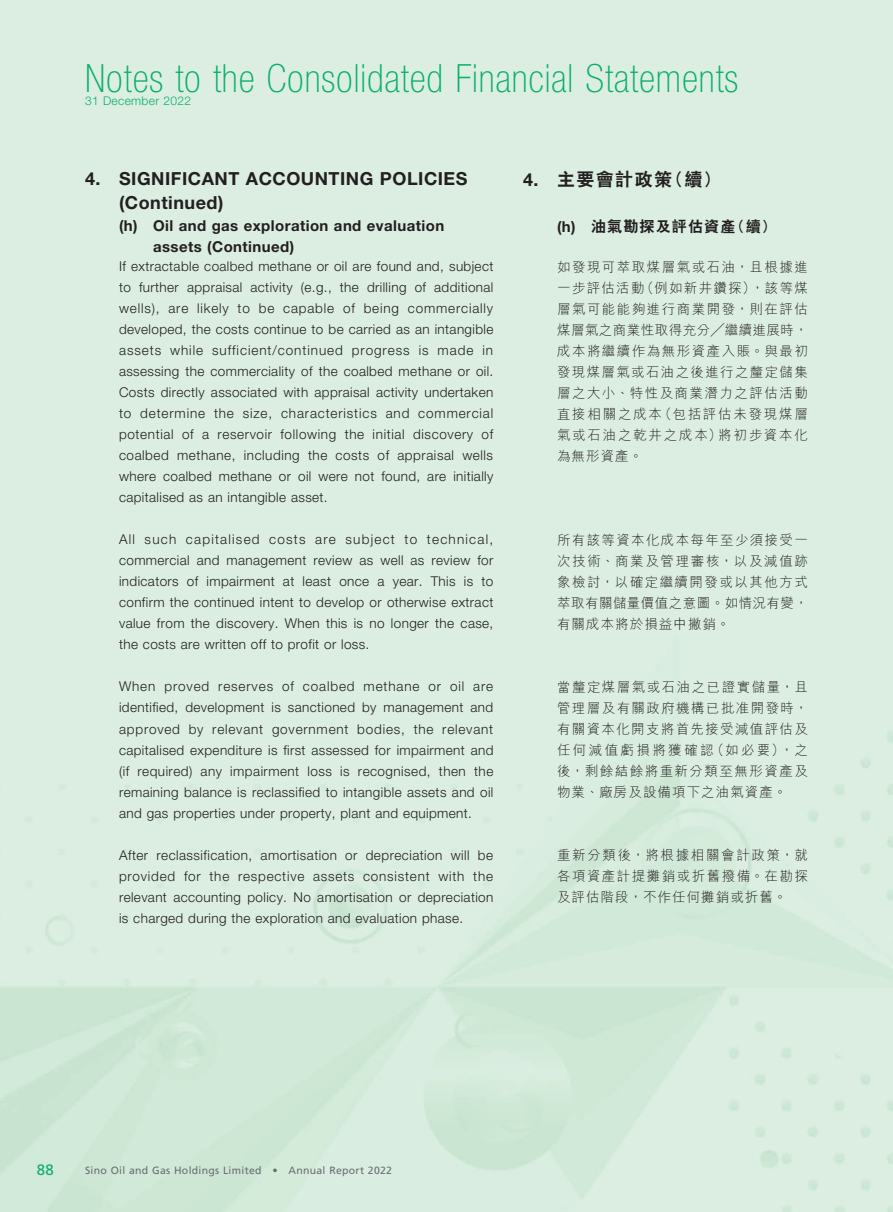
<style>
.page{position:relative;width:893px;height:1212px;background:#fff}
.page>*{position:absolute;margin:0;border:0;box-sizing:border-box;transform-origin:0 0}
.t1{font:100 condensed 39px "Helvetica Neue LT Std";letter-spacing:.025em;color:#0baf6a}
.t2{font:700 18px/24px "Helvetica Neue LT Std";letter-spacing:.03em;color:#231f20}
.t3{font:800 18px "C Hei 2 HK";letter-spacing:.08em;color:#231f20}
.t4{font:700 15px/21px "Helvetica Neue LT Std";letter-spacing:.03em;color:#231f20}
.t5{font:800 15px "C Hei 2 HK";letter-spacing:.08em;color:#231f20}
.t6{font:15px "Frutiger LT Std";color:#0baf6a}
.t7{font:300 13.5px/21px "Helvetica Neue LT Std";letter-spacing:.03em;color:#231f20;text-align:justify}
.t8{font:300 13.5px/21px "M Hei HK";letter-spacing:.11em;color:#231f20;text-align:justify}
.t9{font:300 12px "Helvetica Neue LT Std";letter-spacing:.03em;color:#0baf6a}
.t10{font:10.5px "Frutiger LT Std";letter-spacing:.03em;color:#6c6d70}
.s1{font-family:"Helvetica Neue LT Std";font-weight:700}
</style>
<div class="page">
<h1 class="t1" style="left:85px;top:56px;width:655px">Notes to the Consolidated Financial Statements</h1>
<p class="t9" style="left:85px;top:93px;width:108px">31 December 2022</p>
<h2 class="t2" style="left:119px;top:166px;width:350px;text-indent:-34px">4. SIGNIFICANT ACCOUNTING POLICIES (Continued)</h2>
<p class="t4" style="left:153px;top:214px;width:293px;text-indent:-34px">(h) Oil and gas exploration and evaluation assets (Continued)</p>
<p class="t7" style="left:119px;top:256px;width:376px">If extractable coalbed methane or oil are found and, subject to further appraisal activity (e.g., the drilling of additional wells), are likely to be capable of being commercially developed, the costs continue to be carried as an intangible assets while sufficient/continued progress is made in assessing the commerciality of the coalbed methane or oil.<br>Costs directly associated with appraisal activity undertaken to determine the size, characteristics and commercial potential of a reservoir following the initial discovery of coalbed methane, including the costs of appraisal wells where coalbed methane or oil were not found, are initially capitalised as an intangible asset.</p>
<p class="t7" style="left:119px;top:529px;width:376px">All such capitalised costs are subject to technical, commercial and management review as well as review for indicators of impairment at least once a year. This is to confirm the continued intent to develop or otherwise extract value from the discovery. When this is no longer the case, the costs are written off to profit or loss.</p>
<p class="t7" style="left:119px;top:676px;width:376px">When proved reserves of coalbed methane or oil are identified, development is sanctioned by management and approved by relevant government bodies, the relevant capitalised expenditure is first assessed for impairment and (if required) any impairment loss is recognised, then the remaining balance is reclassified to intangible assets and oil and gas properties under property, plant and equipment.</p>
<p class="t7" style="left:119px;top:844px;width:376px">After reclassification, amortisation or depreciation will be provided for the respective assets consistent with the relevant accounting policy. No amortisation or depreciation is charged during the exploration and evaluation phase.</p>
<h2 class="t3" style="left:523px;top:167px;width:199px"><span class="s1">4.</span> 主要會計政策（續）</h2>
<p class="t5" style="left:557px;top:216px;width:221px"><span class="s1">(h)</span> 油氣勘探及評估資產（續）</p>
<p class="t8" style="left:557px;top:256px;width:252px">如發現可萃取煤層氣或石油，且根據進一步評估活動（例如新井鑽探），該等煤層氣可能能夠進行商業開發，則在評估煤層氣之商業性取得充分╱繼續進展時，成本將繼續作為無形資產入賬。與最初發現煤層氣或石油之後進行之釐定儲集層之大小、特性及商業潛力之評估活動直接相關之成本（包括評估未發現煤層氣或石油之乾井之成本）將初步資本化為無形資產。</p>
<p class="t8" style="left:557px;top:529px;width:252px">所有該等資本化成本每年至少須接受一次技術、商業及管理審核，以及減值跡象檢討，以確定繼續開發或以其他方式萃取有關儲量價值之意圖。如情況有變，有關成本將於損益中撇銷。</p>
<p class="t8" style="left:557px;top:676px;width:252px">當釐定煤層氣或石油之已證實儲量，且管理層及有關政府機構已批准開發時，有關資本化開支將首先接受減值評估及任何減值虧損將獲確認（如必要），之後，剩餘結餘將重新分類至無形資產及物業、廠房及設備項下之油氣資產。</p>
<p class="t8" style="left:557px;top:844px;width:252px">重新分類後，將根據相關會計政策，就各項資產計提攤銷或折舊撥備。在勘探及評估階段，不作任何攤銷或折舊。</p>
<p class="t6" style="left:37px;top:1161px;width:19px">88</p>
<p class="t10" style="left:85px;top:1164px;width:309px">Sino Oil and Gas Holdings Limited • Annual Report 2022</p>
</div>
